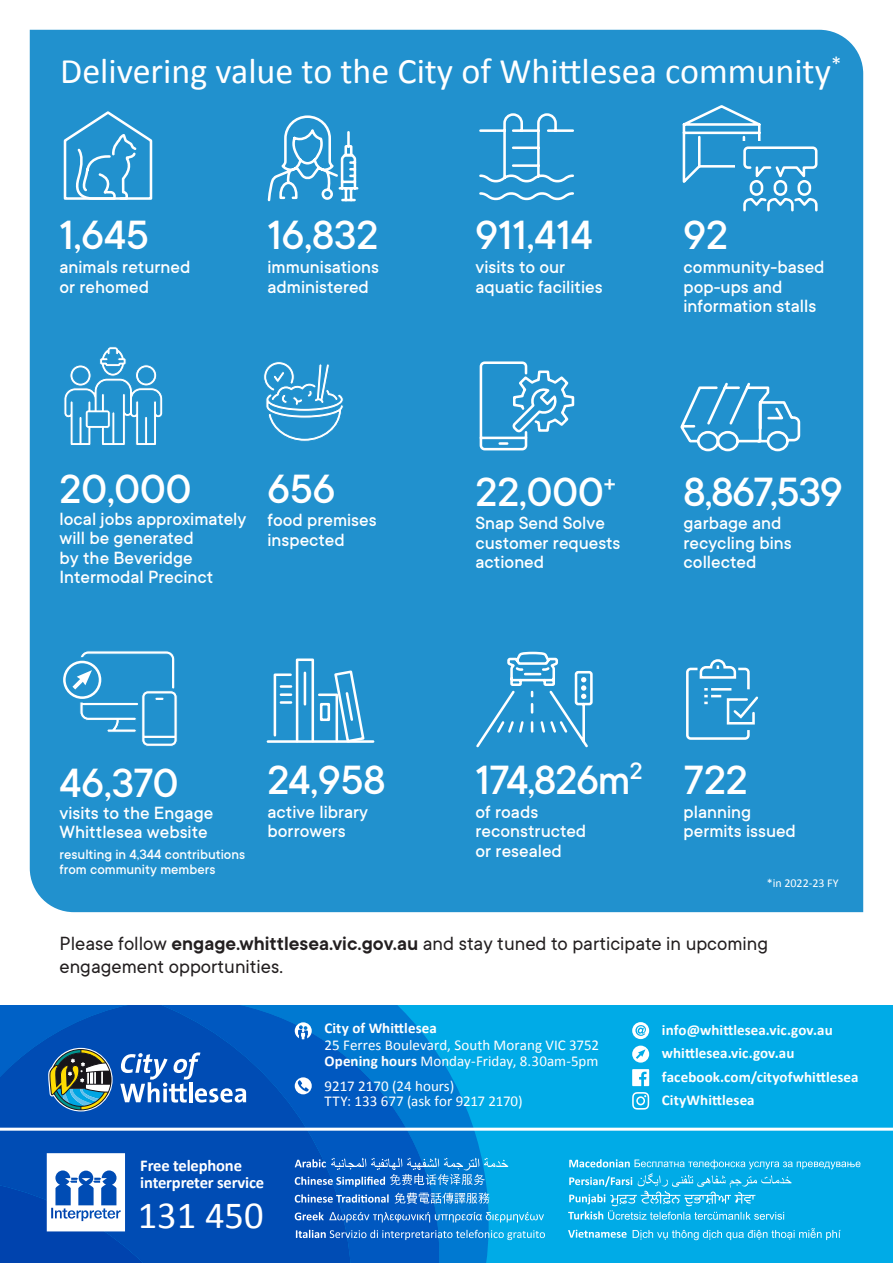
<style>
.page{position:relative;width:893px;height:1263px;background:#fff}
.page>*{position:absolute;margin:0;border:0;box-sizing:border-box;transform-origin:0 0}
.t1{font:500 45px "TT Commons";color:#fff}
.t2{font:38.55px "Calibri";color:#fff}
.t3{font:36px "Calibri";color:#fff}
.t4{font:21px/22.5px "TT Commons";color:#231f20}
.t5{font:500 19.5px/19.5px "TT Commons";color:#fff}
.t6{font:700 16.5px/16.5px "Calibri";letter-spacing:-.01em;color:#fff}
.t7{font:15px/15px "Calibri";color:#fff}
.t8{font:700 15px "Calibri";letter-spacing:.005em;color:#fff}
.t9{font:500 15px/15px "TT Commons";color:#fff}
.t10{font:12px "Calibri";color:#fff}
.s1{font-weight:600}
.s2{font-weight:700}
</style>
<div class="page">
<div style="left:0;top:1005px;width:893px;height:258px;background:#00abe7"></div>
<svg style="left:443px;top:1063px;width:51px;height:200px;fill:#0079d1"></svg>
<svg style="left:356px;top:1005px;width:87px;height:258px;background:#006fcc"></svg>
<svg style="left:246px;top:1005px;width:110px;height:258px;background:#0056bc"></svg>
<svg style="left:632px;top:1022px;width:17px;height:17px"></svg>
<svg style="left:632px;top:1045px;width:17px;height:17px"></svg>
<svg style="left:632px;top:1069px;width:17px;height:17px"></svg>
<svg style="left:632px;top:1092px;width:17px;height:17px"></svg>
<svg style="left:295px;top:1022px;width:17px;height:17px"></svg>
<svg style="left:295px;top:1077px;width:17px;height:17px"></svg>
<hr style="left:0;top:1128px;width:893px;height:3px;background:#fff">
<svg style="left:633px;top:1228px;width:208px;height:12px"></svg>
<svg style="left:568px;top:1230px;width:59px;height:8px"></svg>
<svg style="left:568px;top:1159px;width:292px;height:61px"></svg>
<svg style="left:296px;top:1230px;width:249px;height:10px;background:#3a90d6"></svg>
<svg style="left:295px;top:1212px;width:249px;height:10px;background:#3c91d6"></svg>
<svg style="left:295px;top:1158px;width:213px;height:46px;background:#2f84d1"></svg>
<svg style="left:0;top:1005px;width:246px;height:258px;background:#2062b9"></svg>
<div style="left:30px;top:30px;width:833px;height:882px;background:#2191ce"></div>
<hr style="left:268px;top:740px;width:105px;height:3px;background:#fff">
<svg style="left:272px;top:657px;width:94px;height:87px;background:#4ea7d8"></svg>
<div style="left:320px;top:703px;width:10px;height:18px;border:3px solid #fff"></div>
<svg style="left:62px;top:109px;width:92px;height:92px;background:#45a3d6"></svg>
<svg style="left:474px;top:650px;width:120px;height:99px;background:#3f9fd4"></svg>
<svg style="left:685px;top:658px;width:75px;height:83px;background:#47a4d6"></svg>
<div style="left:735px;top:141px;width:40px;height:61px;background:#2191ce"></div>
<div style="left:774px;top:180px;width:13px;height:16px;border:3px solid #fff;border-radius:6px"></div>
<div style="left:750px;top:180px;width:13px;height:16px;border:3px solid #fff;border-radius:6px"></div>
<svg style="left:742px;top:197px;width:77px;height:16px"></svg>
<div style="left:797px;top:180px;width:14px;height:16px;border:3px solid #fff;border-radius:6px"></div>
<svg style="left:680px;top:103px;width:139px;height:85px"></svg>
<svg style="left:679px;top:381px;width:122px;height:72px;background:#47a4d6"></svg>
<svg style="left:478px;top:360px;width:97px;height:92px;background:#47a4d6"></svg>
<svg style="left:60px;top:657px;width:45px;height:45px"></svg>
<svg style="left:64px;top:662px;width:36px;height:36px"></svg>
<div style="left:63px;top:661px;width:38px;height:38px;border:3px solid #fff;border-radius:50%"></div>
<svg style="left:72px;top:651px;width:106px;height:96px;background:#41a0d5"></svg>
<svg style="left:478px;top:112px;width:97px;height:89px;background:#41a1d5"></svg>
<svg style="left:266px;top:114px;width:94px;height:89px;background:#4ca6d7"></svg>
<svg style="left:263px;top:361px;width:81px;height:81px;background:#45a3d5"></svg>
<svg style="left:64px;top:346px;width:99px;height:100px;background:#48a4d6"></svg>
<p class="t3" style="left:60px;top:46px;width:783px">Delivering value to the City of Whittlesea community<sup>*</sup></p>
<p class="t1" style="left:60px;top:207px;width:91px">1,645</p>
<p class="t5" style="left:60px;top:257px;width:132px">animals returned or rehomed</p>
<p class="t1" style="left:268px;top:207px;width:112px">16,832</p>
<p class="t5" style="left:268px;top:257px;width:113px">immunisations administered</p>
<p class="t1" style="left:60px;top:460px;width:134px">20,000</p>
<p class="t5" style="left:60px;top:508px;width:189px">local jobs approximately will be generated<br>by the Beveridge<br>Intermodal Precinct</p>
<p class="t1" style="left:268px;top:460px;width:69px">656</p>
<p class="t5" style="left:268px;top:510px;width:111px">food premises inspected</p>
<p class="t1" style="left:60px;top:754px;width:120px">46,370</p>
<p class="t5" style="left:60px;top:802px;width:155px">visits to the Engage<br>Whittlesea website</p>
<p class="t9" style="left:60px;top:847px;width:187px">resulting in 4,344 contributions from community members</p>
<p class="t1" style="left:268px;top:751px;width:119px">24,958</p>
<p class="t5" style="left:268px;top:801px;width:102px">active library borrowers</p>
<p class="t1" style="left:476px;top:207px;width:119px">911,414</p>
<p class="t5" style="left:476px;top:257px;width:129px">visits to our aquatic facilities</p>
<p class="t1" style="left:684px;top:207px;width:46px">92</p>
<p class="t5" style="left:684px;top:257px;width:142px">community-based pop-ups and information stalls</p>
<p class="t1" style="left:476px;top:463px;width:142px">22,000<sup>+</sup></p>
<p class="t5" style="left:476px;top:513px;width:146px">Snap Send Solve customer requests actioned</p>
<p class="t1" style="left:684px;top:463px;width:161px">8,867,539</p>
<p class="t5" style="left:684px;top:513px;width:110px">garbage and recycling bins collected</p>
<p class="t1" style="left:476px;top:751px;width:168px">174,826m<sup>2</sup></p>
<p class="t5" style="left:476px;top:801px;width:112px">of roads reconstructed or resealed</p>
<p class="t1" style="left:684px;top:751px;width:66px">722</p>
<p class="t5" style="left:684px;top:801px;width:114px">planning permits issued</p>
<p class="t10" style="left:767px;top:875px;width:73px">*in 2022-23 FY</p>
<p class="t4" style="left:60px;top:931px;width:710px">Please follow <span class="s1">engage.whittlesea.vic.gov.au</span> and stay tuned to participate in upcoming engagement opportunities.</p>
<p class="t6" style="left:140px;top:1157px;width:126px">Free telephone interpreter service</p>
<p class="t2" style="left:138px;top:1188px;width:127px">131 450</p>
<p class="t8" style="left:324px;top:1018px;width:114px">City of Whittlesea</p>
<p class="t7" style="left:324px;top:1037px;width:276px">25 Ferres Boulevard, South Morang VIC 3752</p>
<p class="t7" style="left:324px;top:1053px;width:276px"><span class="s2">Opening hours</span> Monday-Friday, 8.30am-5pm</p>
<p class="t7" style="left:324px;top:1078px;width:200px">9217 2170 (24 hours)<br>TTY: 133 677 (ask for 9217 2170)</p>
<p class="t8" style="left:662px;top:1019px;width:172px">info@whittlesea.vic.gov.au</p>
<p class="t8" style="left:662px;top:1042px;width:134px">whittlesea.vic.gov.au</p>
<p class="t8" style="left:662px;top:1066px;width:198px">facebook.com/cityofwhittlesea</p>
<p class="t8" style="left:662px;top:1089px;width:94px">CityWhittlesea</p>
</div>
